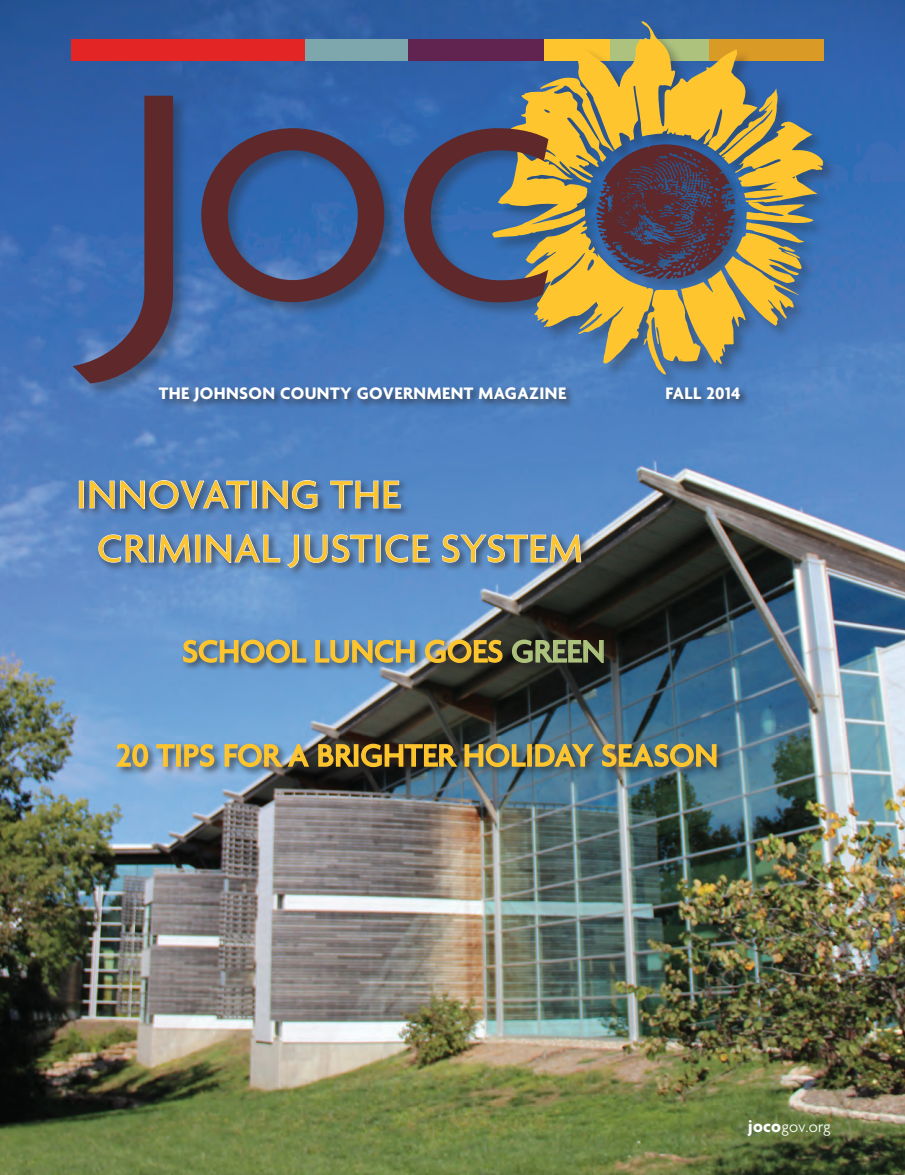
<style>
.page{position:relative;width:905px;height:1175px;background:#fff}
.page>*{position:absolute;margin:0;border:0;box-sizing:border-box;transform-origin:0 0}
.t1{font:500 42px/54px "Agenda";letter-spacing:.02em;color:#fec52e}
.t2{font:500 33px "Agenda";letter-spacing:.01em;color:#fec52e}
.t3{font:700 18px "Agenda";letter-spacing:.025em;color:#fff}
.t4{font:300 16.5px "Agenda";letter-spacing:.005em;color:#fff}
.s1{color:#acc27d}
.s2{font-weight:700;font-size:18px}
</style>
<div class="page">
<img style="left:0;top:0;width:904px;height:1174px">
<div style="left:156px;top:385px;width:420px;height:26px;background:#231f20;opacity:.62"></div>
<div style="left:664px;top:385px;width:85px;height:24px;background:#231f20;opacity:.62"></div>
<div style="left:74px;top:21px;width:764px;height:378px;background:#231f20;opacity:.33"></div>
<svg style="left:490px;top:21px;width:342px;height:353px;background:#99946a"></svg>
<svg style="left:596px;top:144px;width:139px;height:135px;background:#554351"></svg>
<svg style="left:73px;top:96px;width:475px;height:287px;background:#476192"></svg>
<div style="left:76px;top:478px;width:515px;height:99px;background:#231f20;opacity:.62"></div>
<div style="left:79px;top:481px;width:5px;height:27px;border:1px solid #fff"></div>
<svg style="left:89px;top:480px;width:160px;height:29px;background:#6988b1"></svg>
<div style="left:252px;top:481px;width:5px;height:27px;border:1px solid #fff"></div>
<svg style="left:262px;top:480px;width:56px;height:29px;background:#6d8cb3"></svg>
<svg style="left:330px;top:480px;width:71px;height:28px;background:#698bb4"></svg>
<svg style="left:98px;top:534px;width:50px;height:29px"></svg>
<div style="left:149px;top:535px;width:5px;height:27px;border:1px solid #fff"></div>
<svg style="left:158px;top:534px;width:33px;height:29px"></svg>
<div style="left:195px;top:535px;width:5px;height:27px;border:1px solid #fff"></div>
<svg style="left:206px;top:534px;width:74px;height:29px;background:#7593b9"></svg>
<svg style="left:286px;top:534px;width:87px;height:34px;background:#7091b9"></svg>
<div style="left:376px;top:535px;width:4px;height:27px;border:1px solid #fff"></div>
<svg style="left:385px;top:534px;width:45px;height:29px"></svg>
<svg style="left:441px;top:534px;width:140px;height:29px;background:#7392b7"></svg>
<div style="left:115px;top:741px;width:610px;height:35px;background:#231f20;opacity:.65"></div>
<svg style="left:116px;top:743px;width:33px;height:25px"></svg>
<svg style="left:156px;top:743px;width:19px;height:24px"></svg>
<div style="left:176px;top:744px;width:5px;height:22px;border:2px solid #fec52e"></div>
<svg style="left:183px;top:743px;width:32px;height:24px"></svg>
<svg style="left:224px;top:738px;width:86px;height:30px;background:#8d9a8e"></svg>
<svg style="left:317px;top:743px;width:141px;height:25px;background:#6d5824"></svg>
<svg style="left:464px;top:743px;width:62px;height:25px;background:#797b5a"></svg>
<div style="left:527px;top:744px;width:5px;height:22px;border:2px solid #fec52e"></div>
<svg style="left:534px;top:738px;width:60px;height:30px;background:#727d68"></svg>
<img style="left:601px;top:738px;width:116px;height:30px">
<div style="left:181px;top:637px;width:432px;height:35px;background:#231f20;opacity:.65"></div>
<svg style="left:182px;top:639px;width:125px;height:24px;background:#8a9484"></svg>
<svg style="left:314px;top:638px;width:101px;height:26px;background:#889689"></svg>
<svg style="left:424px;top:639px;width:79px;height:24px;background:#877848"></svg>
<svg style="left:511px;top:638px;width:93px;height:26px;background:#51573d"></svg>
<p class="t3" style="left:159px;top:384px;width:409px">THE JOHNSON COUNTY GOVERNMENT MAGAZINE</p>
<p class="t3" style="left:665px;top:384px;width:77px">FALL 2014</p>
<p class="t1" style="left:97px;top:470px;width:487px;text-indent:-21px">INNOVATING THE<br>CRIMINAL JUSTICE SYSTEM</p>
<p class="t2" style="left:182px;top:633px;width:424px">SCHOOL LUNCH GOES <span class="s1">GREEN</span></p>
<p class="t2" style="left:116px;top:737px;width:603px">20 TIPS FOR A BRIGHTER HOLIDAY SEASON</p>
<p class="t4" style="left:748px;top:1118px;width:84px"><span class="s2">joco</span>gov.org</p>
</div>
